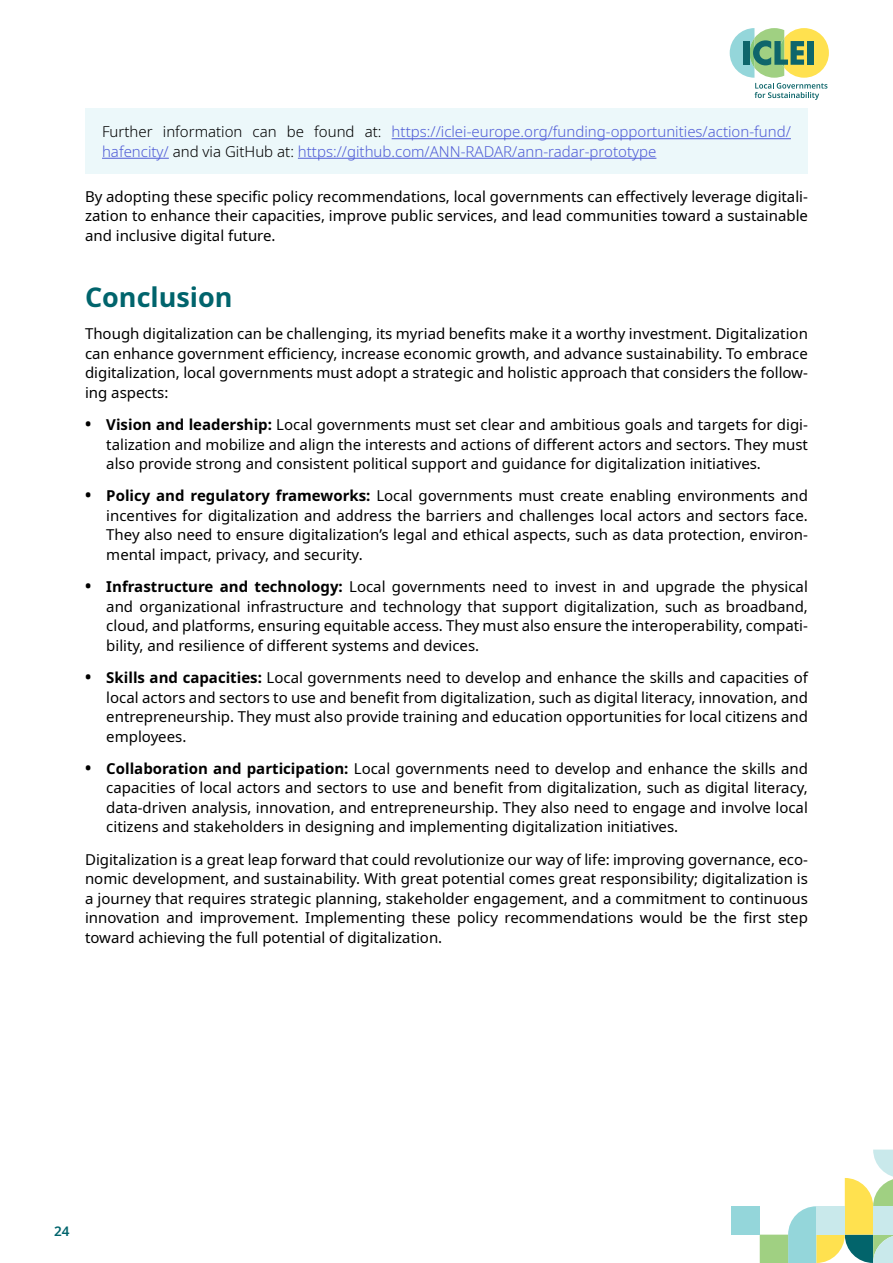
<style>
.page{position:relative;width:893px;height:1263px;background:#fff}
.page>*{position:absolute;margin:0;border:0;box-sizing:border-box;transform-origin:0 0}
.t1{font:700 27px "Noto Sans";color:#00646c}
.t2{font:15px/19.5px "Noto Sans";color:#000;text-align:justify}
.t3{font:300 15px/19.5px "Noto Sans";color:#4f5cd6}
.t4{font:600 13.5px "Noto Sans";color:#00646c}
.s1{color:#000}
.s2{font-weight:700;font-size:16.5px}
.s3{font-weight:700}
</style>
<div class="page">
<svg style="left:730px;top:28px;width:99px;height:72px"></svg>
<div style="left:760px;top:1234px;width:28px;height:29px;background:#a0d082"></div>
<div style="left:731px;top:1206px;width:29px;height:28px;background:#94d6da"></div>
<svg style="left:788px;top:1149px;width:105px;height:114px"></svg>
<div style="left:85px;top:108px;width:723px;height:66px;background:#ecf8fa"></div>
<hr style="left:392px;top:138px;width:399px;height:1px;background:#4f5cd6">
<hr style="left:102px;top:158px;width:67px;height:1px;background:#4f5cd6">
<hr style="left:298px;top:158px;width:358px;height:1px;background:#4f5cd6">
<p class="t3" style="left:102px;top:122px;width:690px"><span class="s1">Further information can be found at:</span> https://iclei-europe.org/funding-opportunities/action-fund/ hafencity/ <span class="s1">and via GitHub at:</span> https://github.com/ANN-RADAR/ann-radar-prototype</p>
<p class="t2" style="left:85px;top:187px;width:724px">By adopting these specific policy recommendations, local governments can effectively leverage digitali&shy;zation to enhance their capacities, improve public services, and lead communities toward a sustainable and inclusive digital future.</p>
<h1 class="t1" style="left:85px;top:278px;width:149px">Conclusion</h1>
<p class="t2" style="left:85px;top:325px;width:724px">Though digitalization can be challenging, its myriad benefits make it a worthy investment. Digitalization can enhance government efficiency, increase economic growth, and advance sustainability. To embrace digitalization, local governments must adopt a strategic and holistic approach that considers the follow&shy;ing aspects:</p>
<p class="t2" style="left:106px;top:415px;width:703px;text-indent:-21px"><span class="s2">•</span> <span class="s3">Vision and leadership:</span> Local governments must set clear and ambitious goals and targets for digi&shy;talization and mobilize and align the interests and actions of different actors and sectors. They must also provide strong and consistent political support and guidance for digitalization initiatives.</p>
<p class="t2" style="left:106px;top:487px;width:703px;text-indent:-21px"><span class="s2">•</span> <span class="s3">Policy and regulatory frameworks:</span> Local governments must create enabling environments and incentives for digitalization and address the barriers and challenges local actors and sectors face.<br>They also need to ensure digitalization’s legal and ethical aspects, such as data protection, environ&shy;mental impact, privacy, and security.</p>
<p class="t2" style="left:106px;top:577px;width:703px;text-indent:-21px"><span class="s2">•</span> <span class="s3">Infrastructure and technology:</span> Local governments need to invest in and upgrade the physical and organizational infrastructure and technology that support digitalization, such as broadband, cloud, and platforms, ensuring equitable access. They must also ensure the interoperability, compati&shy;bility, and resilience of different systems and devices.</p>
<p class="t2" style="left:106px;top:668px;width:703px;text-indent:-21px"><span class="s2">•</span> <span class="s3">Skills and capacities:</span> Local governments need to develop and enhance the skills and capacities of local actors and sectors to use and benefit from digitalization, such as digital literacy, innovation, and entrepreneurship. They must also provide training and education opportunities for local citizens and employees.</p>
<p class="t2" style="left:106px;top:759px;width:703px;text-indent:-21px"><span class="s2">•</span> <span class="s3">Collaboration and participation:</span> Local governments need to develop and enhance the skills and capacities of local actors and sectors to use and benefit from digitalization, such as digital literacy, data-driven analysis, innovation, and entrepreneurship. They also need to engage and involve local citizens and stakeholders in designing and implementing digitalization initiatives.</p>
<p class="t2" style="left:85px;top:850px;width:724px">Digitalization is a great leap forward that could revolutionize our way of life: improving governance, eco&shy;nomic development, and sustainability. With great potential comes great responsibility; digitalization is a journey that requires strategic planning, stakeholder engagement, and a commitment to continuous innovation and improvement. Implementing these policy recommendations would be the first step toward achieving the full potential of digitalization.</p>
<p class="t4" style="left:54px;top:1222px;width:17px">24</p>
</div>
